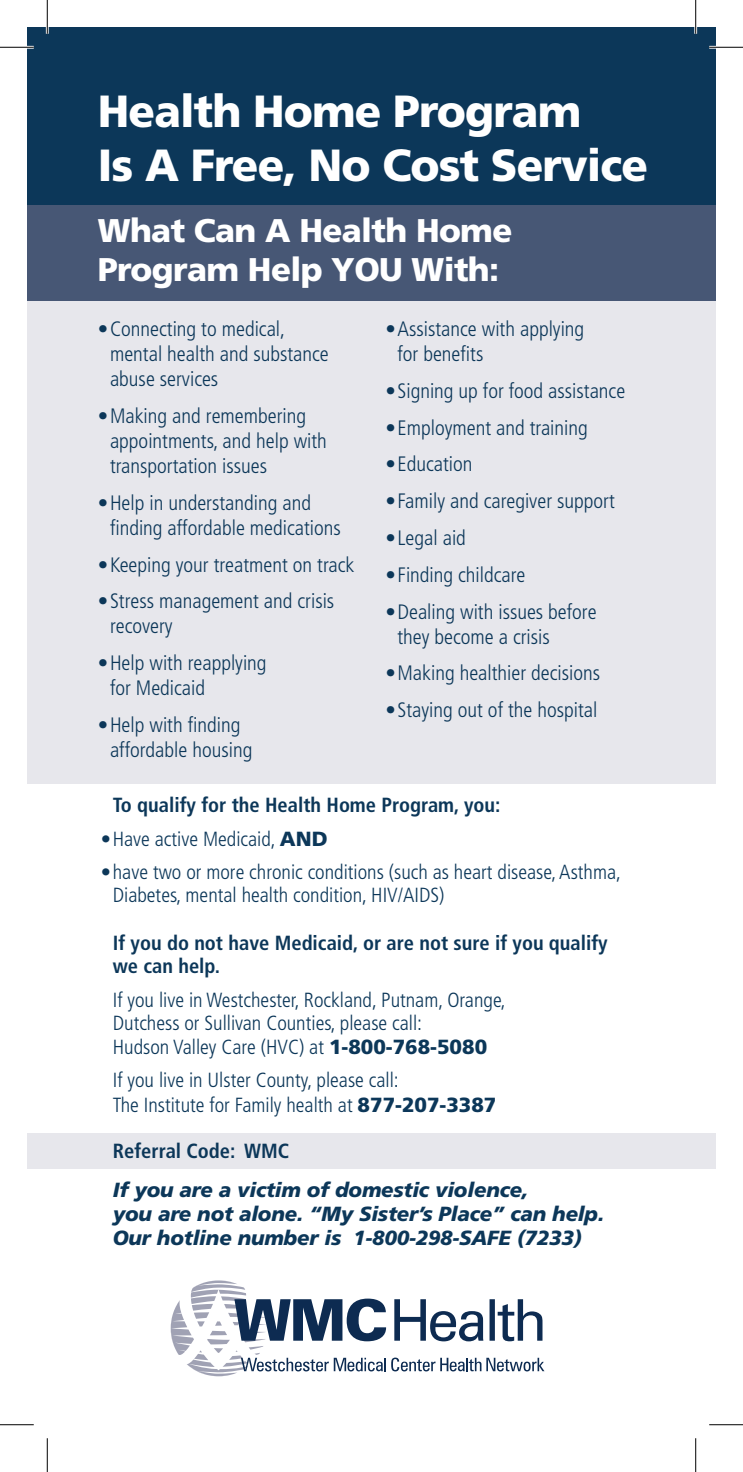
<style>
.page{position:relative;width:743px;height:1472px;background:#fff}
.page>*{position:absolute;margin:0;border:0;box-sizing:border-box;transform-origin:0 0}
.t1{font:900 45px/54px "Frutiger";letter-spacing:-.02em;color:#fff}
.t2{font:900 32.85px/39.4px "Frutiger";letter-spacing:-.02em;color:#fff}
.t3{font:300 condensed 20.93px/25px "Frutiger";color:#0c3759}
.t4{font:300 condensed 20.47px/23.4px "Frutiger";color:#0c3759}
.t5{font:italic 900 20.47px/23.6px "Frutiger";letter-spacing:-.01em;color:#0c3759}
.t6{font:700 condensed 20.47px/23.4px "Frutiger";color:#0c3759}
.s1{font-weight:900;font-stretch:normal}
</style>
<div class="page">
<div style="left:27px;top:1132px;width:689px;height:36px;background:#e7e7ec"></div>
<div style="left:27px;top:169px;width:689px;height:614px;background:#e7e7ec"></div>
<div style="left:27px;top:27px;width:689px;height:187px;background:#0c3759"></div>
<div style="left:27px;top:205px;width:689px;height:96px;background:#475775"></div>
<svg style="left:171px;top:1280px;width:373px;height:96px"></svg>
<hr style="left:0;top:46px;width:34px;height:3px;background:#fff">
<hr style="left:709px;top:46px;width:33px;height:3px;background:#fff">
<hr style="left:46px;top:0;width:3px;height:34px;background:#fff">
<hr style="left:694px;top:0;width:3px;height:34px;background:#fff">
<hr style="left:0;top:47px;width:34px;height:1px;background:#000">
<hr style="left:709px;top:47px;width:33px;height:1px;background:#000">
<hr style="left:0;top:1424px;width:34px;height:1px;background:#000">
<hr style="left:709px;top:1424px;width:33px;height:1px;background:#000">
<hr style="left:47px;top:0;width:1px;height:34px;background:#000">
<hr style="left:47px;top:1438px;width:1px;height:34px;background:#000">
<hr style="left:695px;top:0;width:1px;height:34px;background:#000">
<hr style="left:695px;top:1438px;width:1px;height:34px;background:#000">
<h1 class="t1" style="left:98px;top:84px;width:551px">Health Home Program<br>Is A Free, No Cost Service</h1>
<h2 class="t2" style="left:98px;top:210px;width:416px">What Can A Health Home<br>Program Help YOU With:</h2>
<p class="t3" style="left:110px;top:316px;width:220px;text-indent:-12px">•Connecting to medical, mental health and substance abuse services</p>
<p class="t3" style="left:110px;top:403px;width:218px;text-indent:-12px">•Making and remembering appointments, and help with transportation issues</p>
<p class="t3" style="left:110px;top:490px;width:232px;text-indent:-12px">•Help in understanding and finding affordable medications</p>
<p class="t3" style="left:98px;top:552px;width:258px">•Keeping your treatment on track</p>
<p class="t3" style="left:110px;top:589px;width:226px;text-indent:-12px">•Stress management and crisis recovery</p>
<p class="t3" style="left:110px;top:651px;width:158px;text-indent:-12px">•Help with reapplying for Medicaid</p>
<p class="t3" style="left:98px;top:712px;width:156px;text-align:center">•Help with finding affordable housing</p>
<p class="t3" style="left:397px;top:316px;width:188px;text-indent:-12px">•Assistance with applying for benefits</p>
<p class="t3" style="left:385px;top:378px;width:241px">•Signing up for food assistance</p>
<p class="t3" style="left:385px;top:415px;width:204px">•Employment and training</p>
<p class="t3" style="left:385px;top:452px;width:89px">•Education</p>
<p class="t3" style="left:385px;top:489px;width:231px">•Family and caregiver support</p>
<p class="t3" style="left:385px;top:525px;width:82px">•Legal aid</p>
<p class="t3" style="left:385px;top:562px;width:141px">•Finding childcare</p>
<p class="t3" style="left:397px;top:599px;width:200px;text-indent:-12px">•Dealing with issues before they become a crisis</p>
<p class="t3" style="left:385px;top:661px;width:216px">•Making healthier decisions</p>
<p class="t3" style="left:385px;top:697px;width:213px">•Staying out of the hospital</p>
<p class="t6" style="left:113px;top:793px;width:389px">To qualify for the Health Home Program, you:</p>
<p class="t4" style="left:101px;top:827px;width:228px">•Have active Medicaid, <span class="s1">AND</span></p>
<p class="t4" style="left:113px;top:860px;width:509px;text-indent:-12px">•have two or more chronic conditions (such as heart disease, Asthma,<br>Diabetes, mental health condition, HIV/AIDS)</p>
<p class="t6" style="left:113px;top:931px;width:496px">If you do not have Medicaid, or are not sure if you qualify we can help.</p>
<p class="t4" style="left:113px;top:988px;width:394px">If you live in Westchester, Rockland, Putnam, Orange,<br>Dutchess or Sullivan Counties, please call:<br>Hudson Valley Care (HVC) at <span class="s1">1-800-768-5080</span></p>
<p class="t4" style="left:113px;top:1068px;width:385px;line-height:24.5px">If you live in Ulster County, please call:<br>The Institute for Family health at <span class="s1">877-207-3387</span></p>
<p class="t6" style="left:113px;top:1139px;width:178px">Referral Code: WMC</p>
<p class="t5" style="left:113px;top:1178px;width:493px">If you are a victim of domestic violence,<br>you are not alone. “My Sister’s Place” can help.<br>Our hotline number is 1-800-298-SAFE (7233)</p>
</div>
